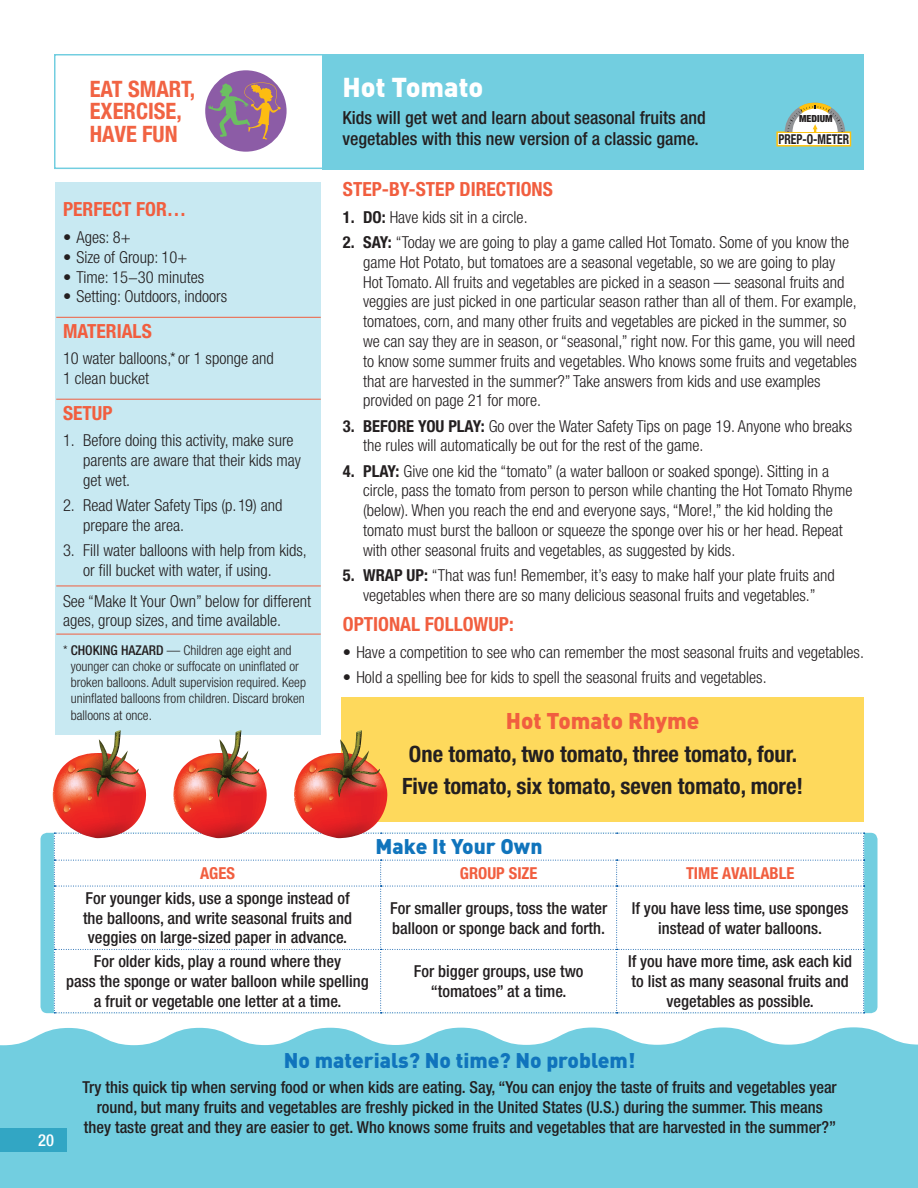
<style>
.page{position:relative;width:918px;height:1188px;background:#fff}
.page>*{position:absolute;margin:0;border:0;box-sizing:border-box;transform-origin:0 0}
.t1{font:900 27px "DIN";color:#fff}
.t2{font:700 condensed 22.5px/32.4px "Helvetica Neue LT Std";color:#231f20;text-align:center}
.t3{font:700 condensed 22.5px/22.5px "Helvetica Neue";color:#f16343}
.t4{font:900 22.5px "DIN";color:#f15e3f}
.t5{font:900 21px "DIN";color:#1074bc}
.t6{font:700 condensed 19.5px "Helvetica Neue LT Std";color:#f15e3f}
.t7{font:500 condensed 18px/21.6px "Helvetica Neue LT Std";color:#231f20}
.t8{font:300 condensed 16.5px/19.8px "Helvetica Neue LT Std";color:#231f20}
.t9{font:500 condensed 16.5px/19.8px "Helvetica Neue LT Std";color:#231f20;text-align:center}
.t10{font:700 condensed 16.5px "Helvetica Neue LT Std";color:#f15e3f}
.t11{font:500 condensed 16.5px "Helvetica Neue LT Std";color:#fff}
.t12{font:700 condensed 13.65px "Helvetica Neue LT Std";color:#231f20;scale:.85 1}
.t13{font:300 condensed 13.5px/16.2px "Helvetica Neue LT Std";color:#231f20}
.t14{font:900 condensed 9.75px "Helvetica Neue LT Std";color:#231f20}
.s1{font-weight:500}
.s2{font-weight:700}
</style>
<div class="page">
<div style="left:54px;top:54px;width:297px;height:115px;border:2px solid #72cee0"></div>
<div style="left:40px;top:833px;width:838px;height:180px;background:#72cee0;border-radius:7px"></div>
<div style="left:0;top:1027px;width:918px;height:161px;background:#72cee0"></div>
<div style="left:55px;top:182px;width:266px;height:552px;background:#c8e9f2"></div>
<div style="left:322px;top:54px;width:542px;height:115px;background:#72cee0"></div>
<div style="left:205px;top:70px;width:82px;height:82px;background:#8c5ca6;border-radius:50%"></div>
<svg style="left:208px;top:82px;width:73px;height:58px"></svg>
<div style="left:777px;top:132px;width:73px;height:14px;background:#fff"></div>
<div style="left:776px;top:131px;width:75px;height:16px;border:2px solid #fec210"></div>
<svg style="left:785px;top:103px;width:60px;height:29px"></svg>
<hr style="left:56px;top:317px;width:265px;height:1px;background:#f15e3f">
<hr style="left:56px;top:399px;width:265px;height:1px;background:#f15e3f">
<hr style="left:56px;top:586px;width:265px;height:1px;background:#f15e3f">
<hr style="left:56px;top:634px;width:265px;height:1px;background:#f15e3f">
<div style="left:341px;top:698px;width:523px;height:124px;background:#fed95c"></div>
<svg style="left:53px;top:730px;width:812px;height:283px"></svg>
<div style="left:0;top:1128px;width:68px;height:24px;background:#32a6c4"></div>
<p class="t3" style="left:90px;top:76px;width:107px">EAT SMART,<br>EXERCISE,<br>HAVE FUN</p>
<h4 class="t6" style="left:63px;top:198px;width:125px">PERFECT FOR…</h4>
<p class="t8" style="left:63px;top:227px;width:69px">• Ages: 8+</p>
<p class="t8" style="left:63px;top:247px;width:126px">• Size of Group: 10+</p>
<p class="t8" style="left:63px;top:267px;width:143px">• Time: 15−30 minutes</p>
<p class="t8" style="left:63px;top:287px;width:166px">• Setting: Outdoors, indoors</p>
<h4 class="t6" style="left:63px;top:319px;width:90px">MATERIALS</h4>
<p class="t8" style="left:63px;top:349px;width:212px">10 water balloons,* or 1 sponge and</p>
<p class="t8" style="left:63px;top:368px;width:88px">1 clean bucket</p>
<h4 class="t6" style="left:63px;top:401px;width:51px">SETUP</h4>
<p class="t8" style="left:83px;top:431px;width:219px;text-indent:-20px">1. Before doing this activity, make sure parents are aware that their kids may get wet.</p>
<p class="t8" style="left:83px;top:495px;width:201px;text-indent:-20px">2. Read Water Safety Tips (p. 19) and prepare the area.</p>
<p class="t8" style="left:83px;top:540px;width:225px;text-indent:-20px">3. Fill water balloons with help from kids, or fill bucket with water, if using.</p>
<p class="t8" style="left:63px;top:591px;width:250px">See “Make It Your Own” below for different ages, group sizes, and time available.</p>
<p class="t13" style="left:71px;top:642px;width:237px;text-indent:-8px">* <span class="s1">CHOKING HAZARD</span> — Children age eight and younger can choke or suffocate on uninflated or broken balloons. Adult supervision required. Keep uninflated balloons from children. Discard broken balloons at once.</p>
<h3 class="t1" style="left:343px;top:69px;width:142px">Hot Tomato</h3>
<p class="t7" style="left:343px;top:106px;width:365px">Kids will get wet and learn about seasonal fruits and vegetables with this new version of a classic game.</p>
<p class="t14" style="left:799px;top:113px;width:35px">MEDIUM</p>
<p class="t12" style="left:779px;top:131px;width:85px">PREP-O-METER</p>
<h4 class="t6" style="left:343px;top:178px;width:212px">STEP-BY-STEP DIRECTIONS</h4>
<p class="t8" style="left:343px;top:207px;width:186px"><span class="s2">1. DO:</span> Have kids sit in a circle.</p>
<p class="t8" style="left:363px;top:232px;width:495px;text-indent:-20px"><span class="s2">2. SAY:</span> “Today we are going to play a game called Hot Tomato. Some of you know the game Hot Potato, but tomatoes are a seasonal vegetable, so we are going to play Hot Tomato. All fruits and vegetables are picked in a season — seasonal fruits and veggies are just picked in one particular season rather than all of them. For example, tomatoes, corn, and many other fruits and vegetables are picked in the summer, so we can say they are in season, or “seasonal,” right now. For this game, you will need to know some summer fruits and vegetables. Who knows some fruits and vegetables that are harvested in the summer?” Take answers from kids and use examples provided on page 21 for more.</p>
<p class="t8" style="left:363px;top:416px;width:490px;text-indent:-20px"><span class="s2">3. BEFORE YOU PLAY:</span> Go over the Water Safety Tips on page 19. Anyone who breaks the rules will automatically be out for the rest of the game.</p>
<p class="t8" style="left:363px;top:461px;width:491px;text-indent:-20px"><span class="s2">4. PLAY:</span> Give one kid the “tomato” (a water balloon or soaked sponge). Sitting in a circle, pass the tomato from person to person while chanting the Hot Tomato Rhyme (below). When you reach the end and everyone says, “More!,” the kid holding the tomato must burst the balloon or squeeze the sponge over his or her head. Repeat with other seasonal fruits and vegetables, as suggested by kids.</p>
<p class="t8" style="left:343px;top:565px;width:493px;text-align:center"><span class="s2">5. WRAP UP:</span> “That was fun! Remember, it’s easy to make half your plate fruits and vegetables when there are so many delicious seasonal fruits and vegetables.”</p>
<h4 class="t6" style="left:343px;top:612px;width:172px">OPTIONAL FOLLOWUP:</h4>
<p class="t8" style="left:343px;top:642px;width:523px">• Have a competition to see who can remember the most seasonal fruits and vegetables.</p>
<p class="t8" style="left:343px;top:667px;width:425px">• Hold a spelling bee for kids to spell the seasonal fruits and vegetables.</p>
<h4 class="t4" style="left:506px;top:706px;width:195px">Hot Tomato Rhyme</h4>
<p class="t2" style="left:402px;top:737px;width:402px">One tomato, two tomato, three tomato, four.<br>Five tomato, six tomato, seven tomato, more!</p>
<h4 class="t5" style="left:376px;top:832px;width:168px">Make It Your Own</h4>
<h5 class="t10" style="left:200px;top:863px;width:36px">AGES</h5>
<p class="t9" style="left:83px;top:888px;width:271px;text-align:left">For younger kids, use a sponge instead of the balloons, and write seasonal fruits and veggies on large-sized paper in advance.</p>
<p class="t9" style="left:66px;top:951px;width:304px">For older kids, play a round where they<br>pass the sponge or water balloon while spelling a fruit or vegetable one letter at a time.</p>
<h5 class="t10" style="left:460px;top:863px;width:79px">GROUP SIZE</h5>
<p class="t9" style="left:390px;top:898px;width:219px;text-align:left">For smaller groups, toss the water balloon or sponge back and forth.</p>
<p class="t9" style="left:414px;top:961px;width:171px">For bigger groups, use two “tomatoes” at a time.</p>
<h5 class="t10" style="left:686px;top:863px;width:110px">TIME AVAILABLE</h5>
<p class="t9" style="left:632px;top:898px;width:218px">If you have less time, use sponges instead of water balloons.</p>
<p class="t9" style="left:628px;top:951px;width:226px">If you have more time, ask each kid to list as many seasonal fruits and vegetables as possible.</p>
<p class="t11" style="left:38px;top:1130px;width:17px">20</p>
<h4 class="t5" style="left:284px;top:1046px;width:353px">No materials? No time? No problem!</h4>
<p class="t9" style="left:83px;top:1077px;width:756px">Try this quick tip when serving food or when kids are eating. Say, “You can enjoy the taste of fruits and vegetables year round, but many fruits and vegetables are freshly picked in the United States (U.S.) during the summer. This means they taste great and they are easier to get. Who knows some fruits and vegetables that are harvested in the summer?”</p>
</div>
